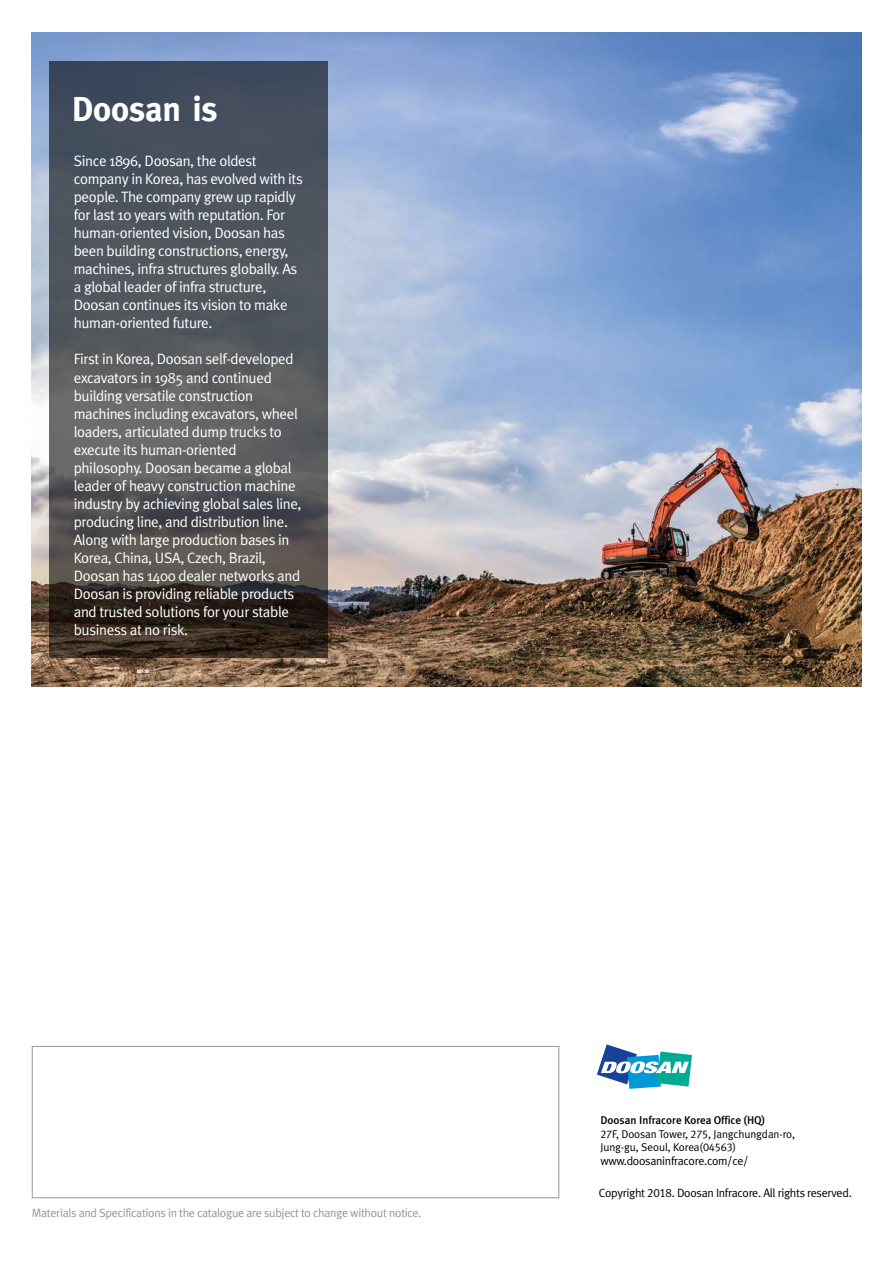
<style>
.page{position:relative;width:893px;height:1263px;background:#fff}
.page>*{position:absolute;margin:0;border:0;box-sizing:border-box;transform-origin:0 0}
.t1{font:700 34.8px "Meta";color:#fff}
.t2{font:15px/18px "Meta Plus Normal";letter-spacing:-.025em;color:#fff}
.t3{font:12px "Meta Plus Lining Normal";letter-spacing:-.025em;color:#000}
.t4{font:12px "Meta Plus Normal";letter-spacing:-.025em;color:#939598}
.t5{font:11.25px/13.5px "Meta Plus Lining Normal";letter-spacing:-.01em;color:#000}
.t6{font:500 11.25px "Meta Plus Lining";letter-spacing:-.01em;color:#000}
</style>
<div class="page">
<img style="left:31px;top:32px;width:831px;height:1167px">
<h1 class="t1" style="left:72px;top:89px;width:147px">Doosan is</h1>
<p class="t2" style="left:74px;top:152px;width:231px">Since 1896, Doosan, the oldest company in Korea, has evolved with its people. The company grew up rapidly for last 10 years with reputation. For human-oriented vision, Doosan has been building constructions, energy, machines, infra structures globally. As a global leader of infra structure, Doosan continues its vision to make human-oriented future.</p>
<p class="t2" style="left:74px;top:350px;width:229px">First in Korea, Doosan self-developed excavators in 1985 and continued building versatile construction machines including excavators, wheel loaders, articulated dump trucks to execute its human-oriented philosophy. Doosan became a global leader of heavy construction machine industry by achieving global sales line, producing line, and distribution line.<br>Along with large production bases in Korea, China, USA, Czech, Brazil, Doosan has 1400 dealer networks and Doosan is providing reliable products and trusted solutions for your stable business at no risk.</p>
<p class="t4" style="left:32px;top:1205px;width:391px">Materials and Specifications in the catalogue are subject to change without notice.</p>
<p class="t6" style="left:600px;top:1114px;width:167px">Doosan Infracore Korea Office (HQ)</p>
<p class="t5" style="left:600px;top:1127px;width:196px">27F, Doosan Tower, 275, Jangchungdan-ro,<br>Jung-gu, Seoul, Korea(04563)</p>
<p class="t3" style="left:600px;top:1154px;width:150px">www.doosaninfracore.com/ce/</p>
<p class="t3" style="left:599px;top:1185px;width:255px">Copyright 2018. Doosan Infracore. All rights reserved.</p>
</div>
